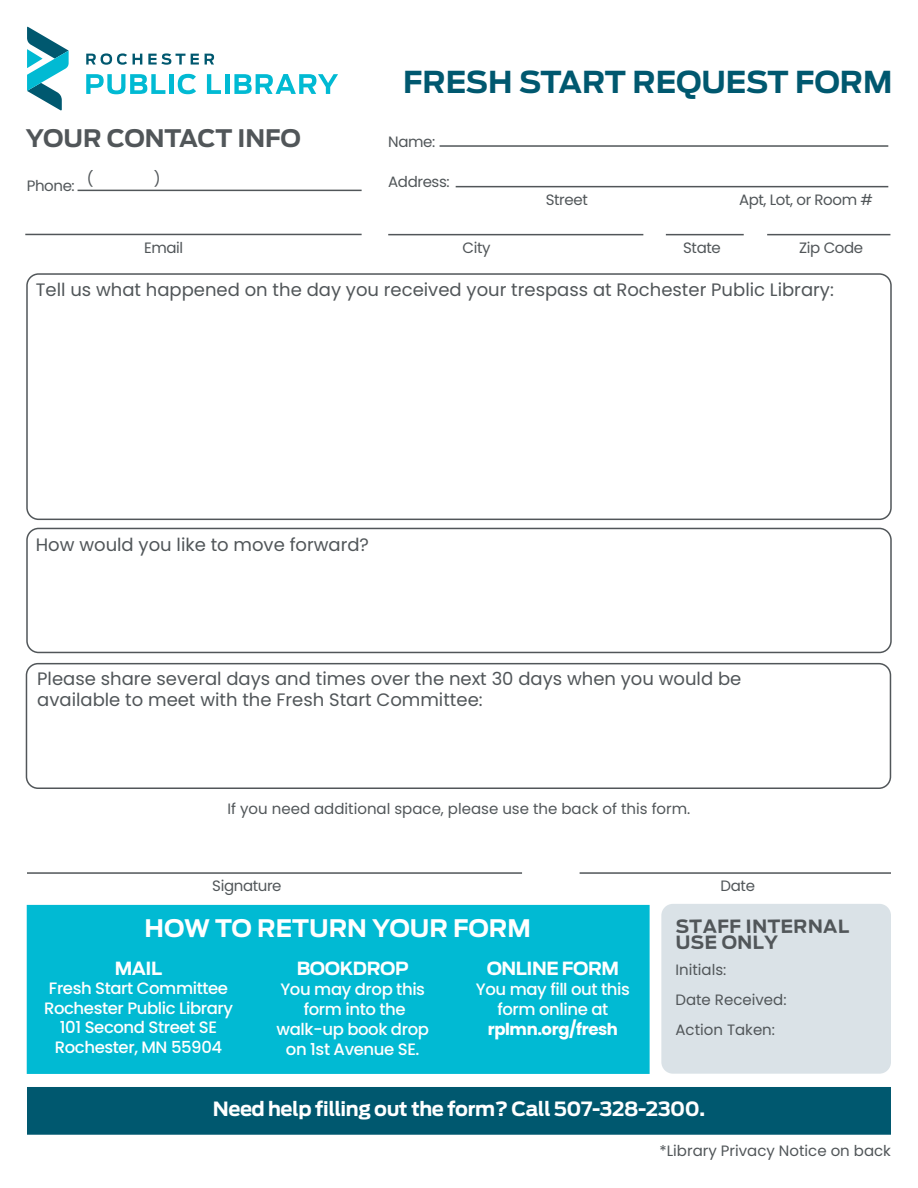
<style>
.page{position:relative;width:918px;height:1188px;background:#fff}
.page>*{position:absolute;margin:0;border:0;box-sizing:border-box;transform-origin:0 0}
.t1{font:700 30px "Antenna";letter-spacing:-.005em;color:#00586f}
.t2{font:700 24px "Antenna";color:#fff}
.t3{font:700 24px "Antenna";letter-spacing:-.01em;color:#515659}
.t4{font:700 19.5px "Antenna";letter-spacing:-.025em;color:#fff}
.t5{font:18px/21px "Poppins";color:#515659}
.t6{font:700 18px "Antenna";letter-spacing:-.025em;color:#fff}
.t7{font:700 18px/16px "Antenna";color:#515659}
.t8{font:500 16.5px/19.8px "Poppins";letter-spacing:-.025em;color:#fff;text-align:center}
.t9{font:700 16.5px "Poppins";letter-spacing:-.025em;color:#fff}
.t10{font:15px/30px "Poppins";color:#515659}
.t11{font:15px "Poppins";letter-spacing:-.025em;color:#515659}
</style>
<div class="page">
<div style="left:27px;top:1087px;width:864px;height:48px;background:#00586f"></div>
<div style="left:27px;top:905px;width:623px;height:169px;background:#01bad3"></div>
<hr style="left:440px;top:145px;width:448px;height:2px;background:#515659">
<hr style="left:78px;top:190px;width:284px;height:1px;background:#515659">
<hr style="left:25px;top:234px;width:337px;height:1px;background:#515659">
<hr style="left:27px;top:872px;width:495px;height:2px;background:#515659">
<hr style="left:580px;top:872px;width:311px;height:2px;background:#515659">
<hr style="left:456px;top:186px;width:432px;height:1px;background:#515659">
<hr style="left:388px;top:234px;width:255px;height:1px;background:#515659">
<hr style="left:666px;top:234px;width:78px;height:1px;background:#515659">
<hr style="left:767px;top:234px;width:123px;height:1px;background:#515659">
<div style="left:26px;top:273px;width:866px;height:247px;border:2px solid #515659;border-radius:12px"></div>
<div style="left:26px;top:528px;width:866px;height:125px;border:2px solid #515659;border-radius:12px"></div>
<div style="left:26px;top:663px;width:865px;height:126px;border:2px solid #515659;border-radius:12px"></div>
<div style="left:661px;top:904px;width:230px;height:170px;background:#dae2e7;border-radius:12px"></div>
<svg style="left:27px;top:27px;width:42px;height:83px"></svg>
<svg style="left:86px;top:53px;width:41px;height:12px"></svg>
<svg style="left:133px;top:54px;width:9px;height:11px"></svg>
<svg style="left:148px;top:53px;width:51px;height:12px"></svg>
<svg style="left:205px;top:54px;width:9px;height:11px"></svg>
<svg style="left:86px;top:74px;width:79px;height:20px"></svg>
<div style="left:169px;top:74px;width:5px;height:20px;background:#01bad3"></div>
<svg style="left:178px;top:74px;width:18px;height:20px"></svg>
<svg style="left:207px;top:74px;width:14px;height:20px"></svg>
<div style="left:225px;top:74px;width:5px;height:20px;background:#01bad3"></div>
<svg style="left:234px;top:74px;width:104px;height:20px"></svg>
<h2 class="t3" style="left:26px;top:124px;width:277px">YOUR CONTACT INFO</h2>
<p class="t10" style="left:27px;top:171px;width:50px">Phone:</p>
<p class="t10" style="left:87px;top:163px;width:8px">(</p>
<p class="t10" style="left:154px;top:163px;width:8px">)</p>
<p class="t10" style="left:144px;top:232px;width:41px">Email</p>
<h1 class="t1" style="left:403px;top:65px;width:491px">FRESH START REQUEST FORM</h1>
<p class="t10" style="left:388px;top:127px;width:49px">Name:</p>
<p class="t11" style="left:388px;top:173px;width:63px">Address:</p>
<p class="t10" style="left:546px;top:184px;width:44px">Street</p>
<p class="t11" style="left:739px;top:191px;width:136px">Apt, Lot, or Room #</p>
<p class="t10" style="left:463px;top:232px;width:30px">City</p>
<p class="t10" style="left:683px;top:232px;width:39px">State</p>
<p class="t10" style="left:799px;top:232px;width:65px">Zip Code</p>
<p class="t5" style="left:36px;top:279px;width:799px">Tell us what happened on the day you received your trespass at Rochester Public Library:</p>
<p class="t5" style="left:36px;top:535px;width:335px">How would you like to move forward?</p>
<p class="t5" style="left:37px;top:668px;width:706px">Please share several days and times over the next 30 days when you would be available to meet with the Fresh Start Committee:</p>
<p class="t10" style="left:228px;top:794px;width:464px">If you need additional space, please use the back of this form.</p>
<p class="t11" style="left:212px;top:877px;width:71px">Signature</p>
<p class="t10" style="left:721px;top:871px;width:36px">Date</p>
<h2 class="t2" style="left:144px;top:914px;width:388px">HOW TO RETURN YOUR FORM</h2>
<p class="t6" style="left:115px;top:958px;width:49px">MAIL</p>
<p class="t8" style="left:44px;top:978px;width:190px">Fresh Start Committee<br>Rochester Public Library<br>101 Second Street SE<br>Rochester, MN 55904</p>
<p class="t6" style="left:297px;top:958px;width:113px">BOOKDROP</p>
<p class="t8" style="left:277px;top:980px;width:154px">You may drop this form into the walk-up book drop on 1st Avenue SE.</p>
<p class="t6" style="left:487px;top:958px;width:134px">ONLINE FORM</p>
<p class="t8" style="left:476px;top:980px;width:155px">You may fill out this form online at</p>
<p class="t9" style="left:488px;top:1020px;width:132px">rplmn.org/fresh</p>
<p class="t7" style="left:675px;top:919px;width:175px;rotate:-1deg">STAFF INTERNAL<br>USE ONLY</p>
<p class="t10" style="left:675px;top:955px;width:113px">Initials:<br>Date Received:<br>Action Taken:</p>
<p class="t4" style="left:213px;top:1097px;width:494px">Need help filling out the form? Call 507-328-2300.</p>
<p class="t10" style="left:660px;top:1136px;width:233px">*Library Privacy Notice on back</p>
</div>
